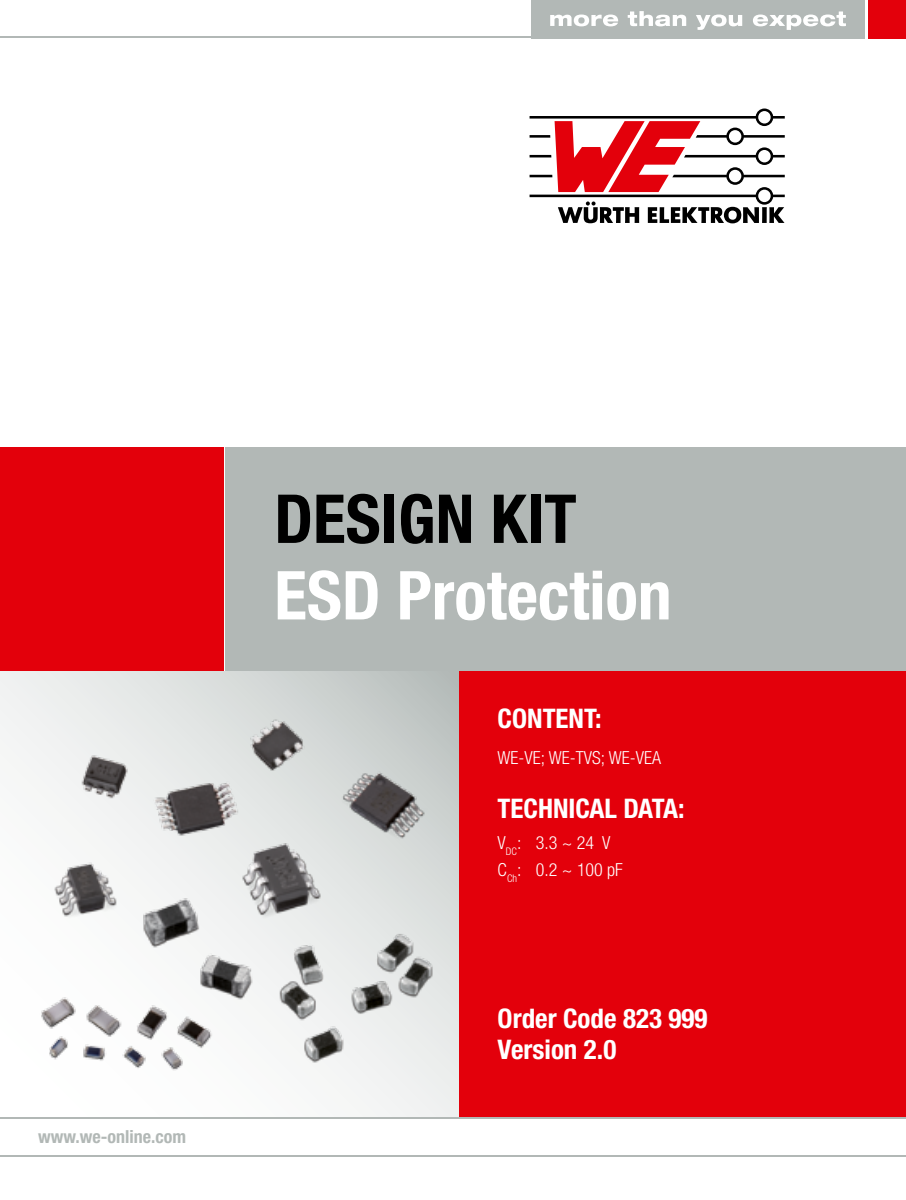
<style>
.page{position:relative;width:906px;height:1200px;background:#fff}
.page>*{position:absolute;margin:0;border:0;box-sizing:border-box;transform-origin:0 0}
.t1{font:700 condensed 67.5px "Helvetica Neue LT Pro";color:#fff}
.t2{font:700 condensed 67.5px "Helvetica Neue LT Pro";color:#000}
.t3{font:700 condensed 27px/31.5px "Helvetica Neue LT Pro";color:#fff}
.t4{font:300 condensed 18px/27px "Helvetica Neue LT Pro";color:#fff}
.t5{font:700 condensed 18px "Helvetica Neue LT Pro";color:#b2b8b6}
</style>
<div class="page">
<div style="left:225px;top:446px;width:681px;height:224px;background:#b2b8b6"></div>
<svg style="left:0;top:671px;width:459px;height:445px"></svg>
<img style="left:23px;top:673px;width:428px;height:429px">
<div style="left:459px;top:671px;width:447px;height:445px;background:#e3000b"></div>
<div style="left:0;top:446px;width:223px;height:224px;background:#e3000b"></div>
<div style="left:867px;top:0;width:39px;height:38px;background:#e3000b"></div>
<div style="left:531px;top:0;width:333px;height:38px;background:#b2b8b6"></div>
<svg style="left:550px;top:11px;width:296px;height:19px"></svg>
<hr style="left:0;top:37px;width:861px;height:1px;background:#b2b8b6">
<svg style="left:529px;top:108px;width:255px;height:115px"></svg>
<hr style="left:0;top:1116px;width:906px;height:2px;background:#b2b8b6">
<hr style="left:0;top:1154px;width:906px;height:2px;background:#b2b8b6">
<p class="t5" style="left:38px;top:1124px;width:149px">www.we-online.com</p>
<h1 class="t2" style="left:274px;top:478px;width:304px">DESIGN KIT</h1>
<h1 class="t1" style="left:274px;top:554px;width:399px">ESD Protection</h1>
<p class="t3" style="left:497px;top:702px;width:45px">Content</p>
<p class="t3" style="left:595px;top:702px;width:8px">:</p>
<p class="t4" style="left:497px;top:743px;width:165px">WE-VE; WE-TVS; WE-VEA</p>
<p class="t3" style="left:497px;top:792px;width:189px">TECHNICAL DATA:</p>
<p class="t4" style="left:497px;top:829px;width:127px">V<sub>DC</sub>: 3.3 ~ 24 V<br>C<sub>Ch</sub>: 0.2 ~ 100 pF</p>
<p class="t3" style="left:497px;top:1001px;width:211px">Order Code 823 999<br>Version 2.0</p>
</div>
